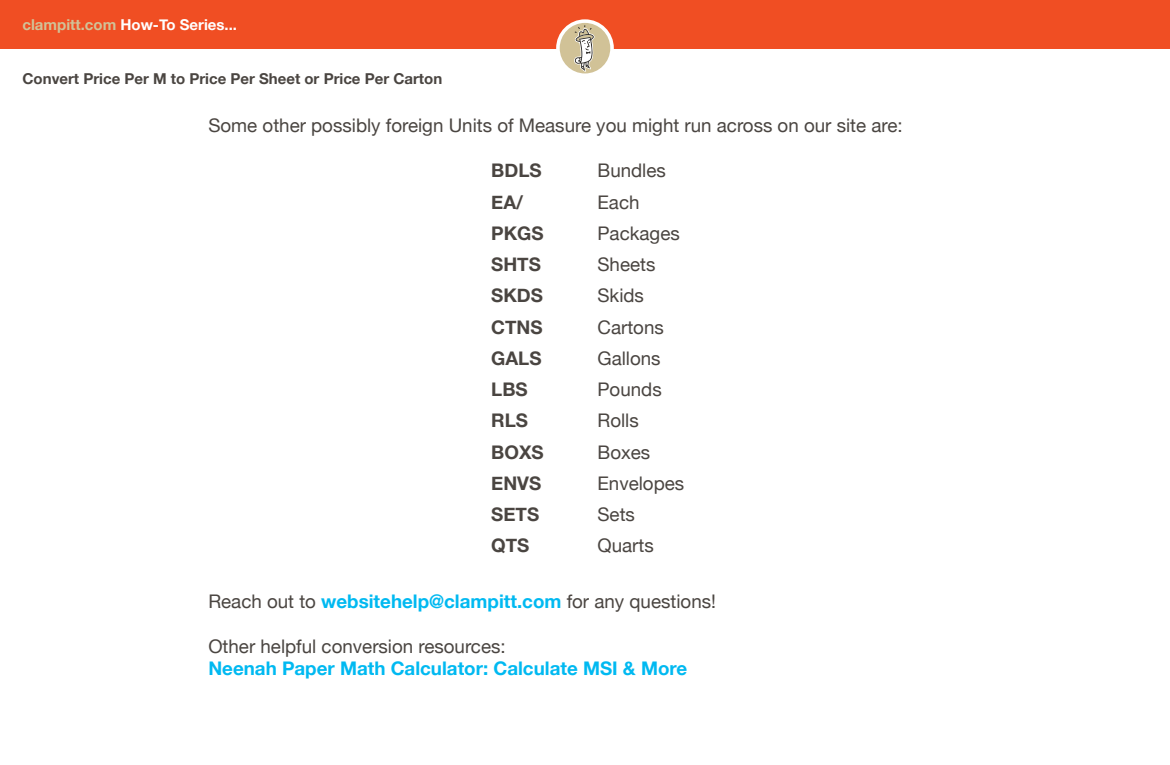
<style>
.page{position:relative;width:1170px;height:765px;background:#fff}
.page>*{position:absolute;margin:0;border:0;box-sizing:border-box;transform-origin:0 0}
.t1{font:18.75px "Helvetica Neue";color:#4a4541}
.t2{font:700 18.75px "Helvetica Neue";color:#4a4541}
.t3{font:700 18.75px "Helvetica Neue";color:#00b9f1}
.t4{font:700 15px "Helvetica Neue";color:#4a4541}
.t5{font:700 15px "Helvetica Neue";color:#fff}
.s1{color:#d1c297}
.s2{font-weight:700;color:#00b9f1}
</style>
<div class="page">
<div style="left:0;top:0;width:1170px;height:48px;background:#f04e23"></div>
<svg style="left:556px;top:19px;width:58px;height:58px"></svg>
<div style="left:560px;top:23px;width:50px;height:50px;background:#d1c297;border-radius:50%"></div>
<svg style="left:574px;top:25px;width:21px;height:47px"></svg>
<p class="t5" style="left:22px;top:13px;width:216px"><span class="s1">clampitt.com</span> How-To Series...</p>
<p class="t4" style="left:22px;top:67px;width:421px">Convert Price Per M to Price Per Sheet or Price Per Carton</p>
<p class="t1" style="left:208px;top:112px;width:696px">Some other possibly foreign Units of Measure you might run across on our site are:</p>
<p class="t2" style="left:491px;top:156px;width:52px">BDLS</p>
<p class="t1" style="left:598px;top:157px;width:70px">Bundles</p>
<p class="t2" style="left:491px;top:187px;width:33px">EA/</p>
<p class="t1" style="left:598px;top:188px;width:44px">Each</p>
<p class="t2" style="left:491px;top:218px;width:54px">PKGS</p>
<p class="t1" style="left:598px;top:220px;width:84px">Packages</p>
<p class="t2" style="left:491px;top:250px;width:51px">SHTS</p>
<p class="t1" style="left:598px;top:251px;width:59px">Sheets</p>
<p class="t2" style="left:491px;top:281px;width:53px">SKDS</p>
<p class="t1" style="left:598px;top:282px;width:48px">Skids</p>
<p class="t2" style="left:491px;top:312px;width:53px">CTNS</p>
<p class="t1" style="left:598px;top:313px;width:68px">Cartons</p>
<p class="t2" style="left:491px;top:343px;width:52px">GALS</p>
<p class="t1" style="left:598px;top:345px;width:65px">Gallons</p>
<p class="t2" style="left:491px;top:375px;width:38px">LBS</p>
<p class="t1" style="left:598px;top:376px;width:66px">Pounds</p>
<p class="t2" style="left:491px;top:406px;width:38px">RLS</p>
<p class="t1" style="left:598px;top:407px;width:43px">Rolls</p>
<p class="t2" style="left:491px;top:437px;width:54px">BOXS</p>
<p class="t1" style="left:598px;top:438px;width:54px">Boxes</p>
<p class="t2" style="left:491px;top:469px;width:52px">ENVS</p>
<p class="t1" style="left:598px;top:470px;width:88px">Envelopes</p>
<p class="t2" style="left:491px;top:500px;width:49px">SETS</p>
<p class="t1" style="left:598px;top:501px;width:39px">Sets</p>
<p class="t2" style="left:491px;top:531px;width:40px">QTS</p>
<p class="t1" style="left:598px;top:532px;width:58px">Quarts</p>
<p class="t1" style="left:208px;top:588px;width:509px">Reach out to <span class="s2">websitehelp@clampitt.com</span> for any questions!</p>
<p class="t1" style="left:208px;top:633px;width:299px">Other helpful conversion resources:</p>
<p class="t3" style="left:208px;top:654px;width:480px">Neenah Paper Math Calculator: Calculate MSI &amp; More</p>
</div>
